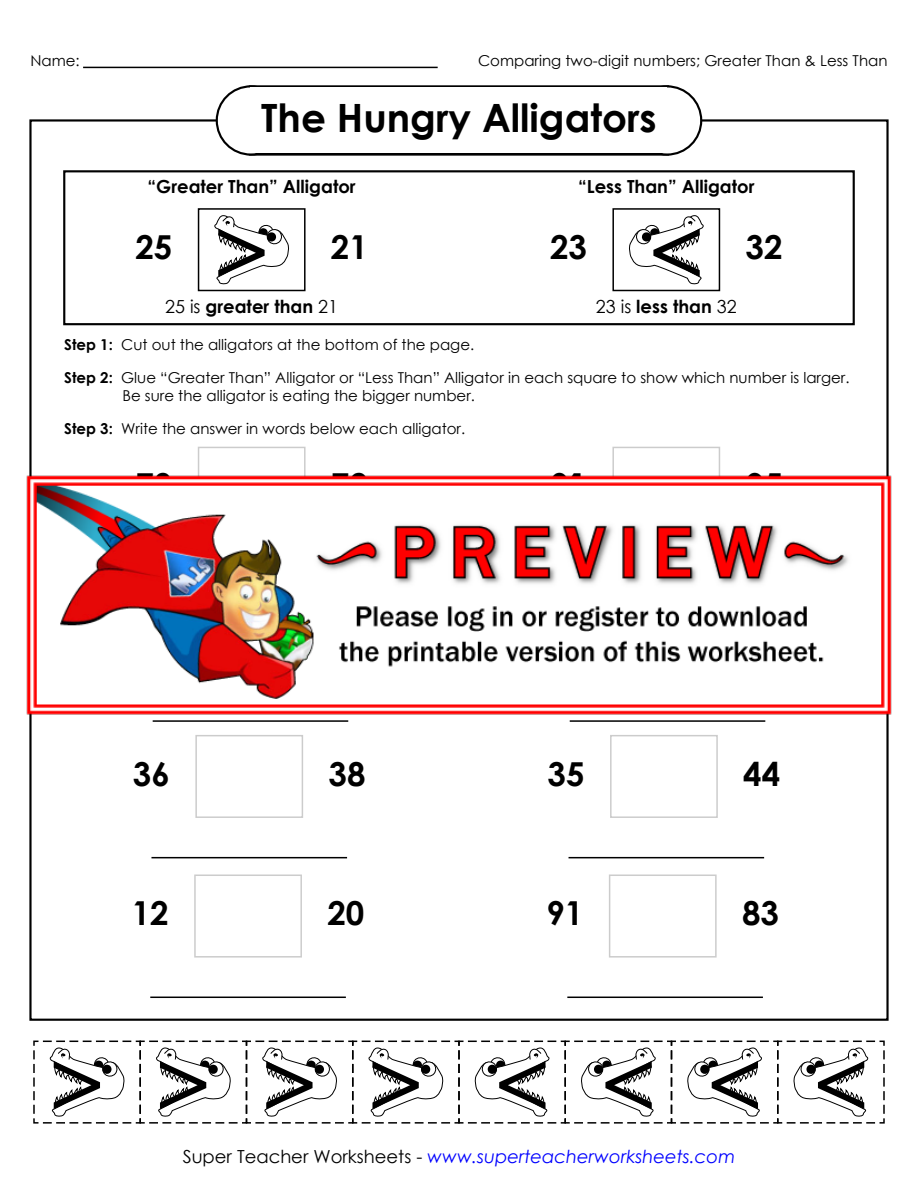
<style>
.page{position:relative;width:918px;height:1188px;background:#fff}
.page>*{position:absolute;margin:0;border:0;box-sizing:border-box;transform-origin:0 0}
.t1{font:700 39px "Century Gothic 2";color:#000}
.t2{font:700 33px "Century Gothic 2";color:#000}
.t3{font:700 18px "Century Gothic 2";color:#000}
.t4{font:italic 18px "Century Gothic 2";color:#00f}
.t5{font:15px/32.7px "Century Gothic 2";color:#000}
.s1{font-weight:400}
.s2{font-weight:700}
.s3{font-style:normal;color:#000}
</style>
<div class="page">
<hr style="left:83px;top:67px;width:355px;height:1px;background:#000">
<div style="left:632px;top:85px;width:70px;height:71px;border:4px solid #000;border-radius:50%"></div>
<div style="left:249px;top:85px;width:420px;height:71px;border:4px solid #000"></div>
<div style="left:216px;top:85px;width:70px;height:71px;border:4px solid #000;border-radius:50%"></div>
<div style="left:634px;top:87px;width:66px;height:66px;background:#fff;border-radius:50%"></div>
<div style="left:251px;top:87px;width:416px;height:66px;background:#fff"></div>
<div style="left:218px;top:87px;width:66px;height:66px;background:#fff;border-radius:50%"></div>
<div style="left:63px;top:170px;width:792px;height:155px;border:2px solid #000"></div>
<div style="left:198px;top:208px;width:108px;height:83px;border:2px solid #000"></div>
<svg style="left:215px;top:215px;width:74px;height:70px"></svg>
<div style="left:612px;top:208px;width:108px;height:83px;border:2px solid #000"></div>
<svg style="left:629px;top:215px;width:74px;height:70px"></svg>
<div style="left:198px;top:447px;width:108px;height:83px;border:2px solid #ccc"></div>
<div style="left:612px;top:447px;width:108px;height:83px;border:2px solid #ccc"></div>
<hr style="left:153px;top:720px;width:195px;height:2px;background:#000">
<hr style="left:570px;top:720px;width:195px;height:2px;background:#000">
<div style="left:195px;top:735px;width:108px;height:83px;border:2px solid #ccc"></div>
<hr style="left:151px;top:857px;width:196px;height:1px;background:#000">
<div style="left:610px;top:735px;width:108px;height:83px;border:2px solid #ccc"></div>
<hr style="left:569px;top:857px;width:195px;height:1px;background:#000">
<div style="left:194px;top:875px;width:108px;height:83px;border:2px solid #ccc"></div>
<hr style="left:150px;top:997px;width:196px;height:1px;background:#000">
<div style="left:609px;top:875px;width:108px;height:83px;border:2px solid #ccc"></div>
<hr style="left:567px;top:997px;width:196px;height:1px;background:#000">
<svg style="left:33px;top:1040px;width:852px;height:84px"></svg>
<img style="left:26px;top:470px;width:866px;height:248px">
<p class="t5" style="left:30px;top:44px;width:51px">Name:</p>
<p class="t5" style="left:478px;top:44px;width:411px">Comparing two-digit numbers; Greater Than &amp; Less Than</p>
<h1 class="t1" style="left:261px;top:88px;width:397px">The Hungry Alligators</h1>
<p class="t3" style="left:148px;top:172px;width:210px">“Greater Than” Alligator</p>
<h2 class="t2" style="left:135px;top:222px;width:38px">25</h2>
<h2 class="t2" style="left:331px;top:222px;width:38px">21</h2>
<p class="t3" style="left:578px;top:172px;width:178px">“Less Than” Alligator</p>
<h2 class="t2" style="left:550px;top:222px;width:38px">23</h2>
<h2 class="t2" style="left:746px;top:222px;width:38px">32</h2>
<p class="t3" style="left:596px;top:293px;width:143px"><span class="s1">23 is</span> less than <span class="s1">32</span></p>
<p class="t5" style="left:64px;top:328px;width:787px"><span class="s2">Step 1:</span> Cut out the alligators at the bottom of the page.<br><span class="s2">Step 2:</span> Glue “Greater Than” Alligator or “Less Than” Alligator in each square to show which number is larger.</p>
<p class="t5" style="left:64px;top:379px;width:412px;text-indent:58px">Be sure the alligator is eating the bigger number.<br><span class="s2">Step 3:</span> Write the answer in words below each alligator.</p>
<h2 class="t2" style="left:135px;top:460px;width:38px">78</h2>
<h2 class="t2" style="left:331px;top:460px;width:38px">72</h2>
<h2 class="t2" style="left:550px;top:460px;width:38px">91</h2>
<h2 class="t2" style="left:746px;top:460px;width:38px">95</h2>
<p class="t3" style="left:165px;top:293px;width:175px"><span class="s1">25 is</span> greater than <span class="s1">21</span></p>
<h2 class="t2" style="left:133px;top:749px;width:38px">36</h2>
<h2 class="t2" style="left:329px;top:749px;width:38px">38</h2>
<h2 class="t2" style="left:548px;top:749px;width:38px">35</h2>
<h2 class="t2" style="left:743px;top:749px;width:38px">44</h2>
<h2 class="t2" style="left:132px;top:888px;width:38px">12</h2>
<h2 class="t2" style="left:327px;top:888px;width:38px">20</h2>
<h2 class="t2" style="left:546px;top:888px;width:38px">91</h2>
<h2 class="t2" style="left:742px;top:888px;width:38px">83</h2>
<p class="t4" style="left:183px;top:1144px;width:554px"><span class="s3">Super Teacher Worksheets -</span> www.superteacherworksheets.com</p>
</div>
